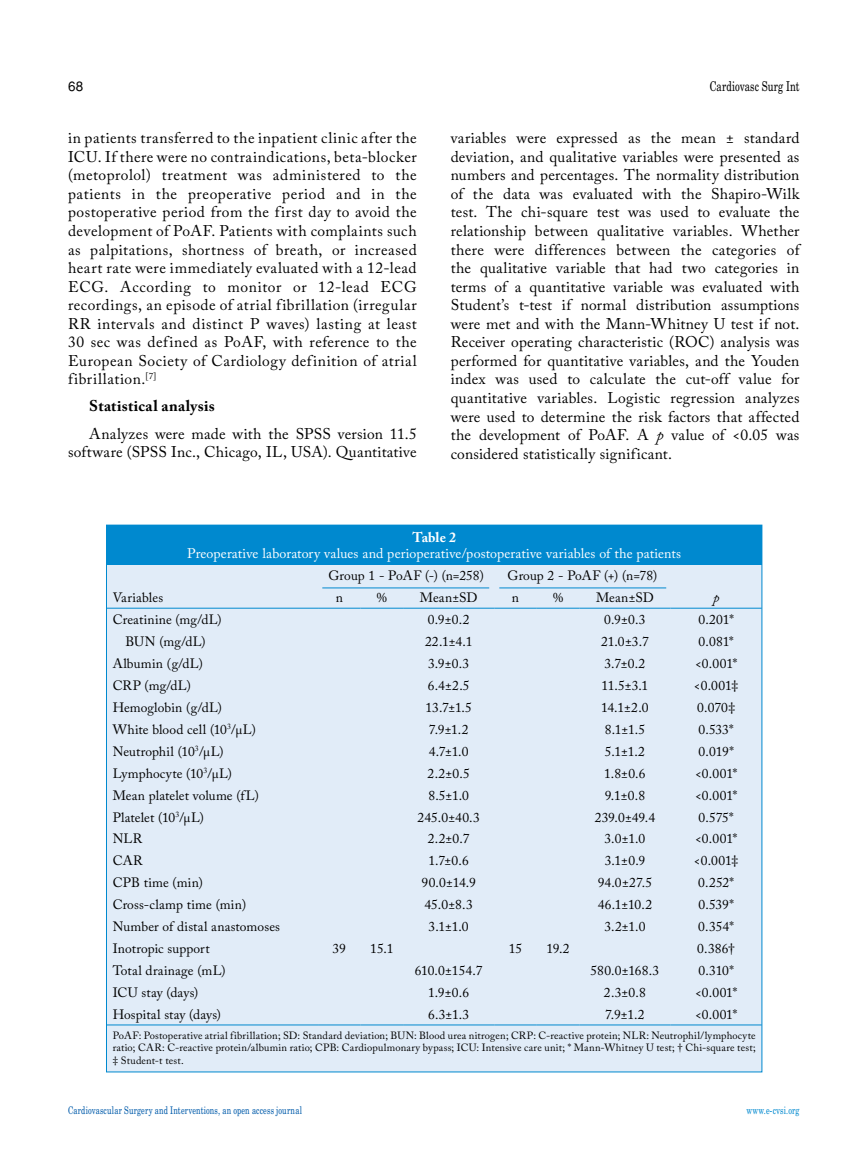
<style>
.page{position:relative;width:859px;height:1170px;background:#fff}
.page>*{position:absolute;margin:0;border:0;box-sizing:border-box;transform-origin:0 0}
.t1{font:15.45px/18.6px "Adobe Caslon Pro";letter-spacing:.02em;color:#000;text-align:justify}
.t2{font:700 15.45px "Adobe Caslon Pro";letter-spacing:.015em;color:#000}
.t3{font:13.95px "Adobe Caslon Pro";letter-spacing:.01em;color:#fff}
.t4{font:700 13.95px "Adobe Caslon Pro";color:#fff}
.t5{font:13.5px "Adobe Caslon Pro";letter-spacing:.005em;color:#000}
.t6{font:13.5px "Madison Tr";letter-spacing:.005em;color:#000}
.t7{font:13.5px "Helvetica Normal Tr";color:#000}
.t8{font:italic 13.5px "Adobe Caslon Pro";color:#000}
.t9{font:10.5px/12.6px "Adobe Caslon Pro";letter-spacing:.02em;color:#000;text-align:justify}
.t10{font:10.5px "Madison Tr";letter-spacing:.015em;color:#005baa}
.t11{font:10.5px "Madison Tr";letter-spacing:.015em;color:#0089cf}
.s1{font-style:italic}
</style>
<div class="page">
<div style="left:106px;top:525px;width:656px;height:546px;background:#e1ecf8"></div>
<div style="left:107px;top:525px;width:655px;height:39px;background:#0089cf"></div>
<hr style="left:107px;top:1024px;width:211px;height:1px;background:#0089cf">
<hr style="left:318px;top:1024px;width:43px;height:1px;background:#0089cf">
<hr style="left:361px;top:1024px;width:42px;height:1px;background:#0089cf">
<hr style="left:403px;top:1024px;width:91px;height:1px;background:#0089cf">
<hr style="left:494px;top:1024px;width:43px;height:1px;background:#0089cf">
<hr style="left:537px;top:1024px;width:42px;height:1px;background:#0089cf">
<hr style="left:579px;top:1024px;width:91px;height:1px;background:#0089cf">
<hr style="left:670px;top:1024px;width:92px;height:1px;background:#0089cf">
<hr style="left:107px;top:608px;width:211px;height:1px;background:#0089cf">
<hr style="left:318px;top:608px;width:43px;height:1px;background:#0089cf">
<hr style="left:361px;top:608px;width:42px;height:1px;background:#0089cf">
<hr style="left:403px;top:608px;width:91px;height:1px;background:#0089cf">
<hr style="left:494px;top:608px;width:43px;height:1px;background:#0089cf">
<hr style="left:537px;top:608px;width:42px;height:1px;background:#0089cf">
<hr style="left:579px;top:608px;width:91px;height:1px;background:#0089cf">
<hr style="left:670px;top:608px;width:92px;height:1px;background:#0089cf">
<hr style="left:322px;top:587px;width:167px;height:1px;background:#0089cf">
<hr style="left:499px;top:587px;width:167px;height:1px;background:#0089cf">
<p class="t7" style="left:68px;top:78px;width:17px">68</p>
<p class="t6" style="left:710px;top:78px;width:91px">Cardiovasc Surg Int</p>
<p class="t1" style="left:68px;top:129px;width:350px">in patients transferred to the inpatient clinic after the ICU. If there were no contraindications, beta-blocker (metoprolol) treatment was administered to the patients in the preoperative period and in the postoperative period from the first day to avoid the development of PoAF. Patients with complaints such as palpitations, shortness of breath, or increased heart rate were immediately evaluated with a 12-lead ECG. According to monitor or 12-lead ECG recordings, an episode of atrial fibrillation (irregular RR intervals and distinct P waves) lasting at least 30 sec was defined as PoAF, with reference to the European Society of Cardiology definition of atrial fibrillation.<sup>[7]</sup></p>
<p class="t2" style="left:89px;top:397px;width:127px">Statistical analysis</p>
<p class="t1" style="left:68px;top:424px;width:350px;text-align:right">Analyzes were made with the SPSS version 11.5 software (SPSS Inc., Chicago, IL, USA). Quantitative</p>
<p class="t1" style="left:451px;top:129px;width:350px">variables were expressed as the mean ± standard deviation, and qualitative variables were presented as numbers and percentages. The normality distribution of the data was evaluated with the Shapiro-Wilk test. The chi-square test was used to evaluate the relationship between qualitative variables. Whether there were differences between the categories of the qualitative variable that had two categories in terms of a quantitative variable was evaluated with Student’s t-test if normal distribution assumptions were met and with the Mann-Whitney U test if not.<br>Receiver operating characteristic (ROC) analysis was performed for quantitative variables, and the Youden index was used to calculate the cut-off value for quantitative variables. Logistic regression analyzes were used to determine the risk factors that affected the development of PoAF. A <span class="s1">p</span> value of &lt;0.05 was considered statistically significant.</p>
<p class="t4" style="left:412px;top:528px;width:45px">Table 2</p>
<p class="t3" style="left:187px;top:545px;width:495px">Preoperative laboratory values and perioperative/postoperative variables of the patients</p>
<p class="t5" style="left:328px;top:567px;width:157px">Group 1 - PoAF (-) (n=258)</p>
<p class="t5" style="left:508px;top:567px;width:151px">Group 2 - PoAF (+) (n=78)</p>
<p class="t5" style="left:113px;top:589px;width:52px">Variables</p>
<p class="t5" style="left:336px;top:589px;width:9px">n</p>
<p class="t5" style="left:377px;top:589px;width:12px">%</p>
<p class="t5" style="left:420px;top:589px;width:59px">Mean±SD</p>
<p class="t5" style="left:512px;top:589px;width:9px">n</p>
<p class="t5" style="left:553px;top:589px;width:12px">%</p>
<p class="t5" style="left:596px;top:589px;width:59px">Mean±SD</p>
<p class="t8" style="left:713px;top:589px;width:8px">p</p>
<p class="t5" style="left:113px;top:611px;width:111px">Creatinine (mg/dL)</p>
<p class="t5" style="left:428px;top:611px;width:43px">0.9±0.2</p>
<p class="t5" style="left:604px;top:611px;width:43px">0.9±0.3</p>
<p class="t5" style="left:698px;top:611px;width:37px">0.201*</p>
<p class="t5" style="left:125px;top:633px;width:82px">BUN (mg/dL)</p>
<p class="t5" style="left:425px;top:633px;width:49px">22.1±4.1</p>
<p class="t5" style="left:601px;top:633px;width:49px">21.0±3.7</p>
<p class="t5" style="left:698px;top:633px;width:37px">0.081*</p>
<p class="t5" style="left:113px;top:655px;width:92px">Albumin (g/dL)</p>
<p class="t5" style="left:428px;top:655px;width:43px">3.9±0.3</p>
<p class="t5" style="left:604px;top:655px;width:42px">3.7±0.2</p>
<p class="t5" style="left:695px;top:655px;width:44px">&lt;0.001*</p>
<p class="t5" style="left:113px;top:677px;width:80px">CRP (mg/dL)</p>
<p class="t5" style="left:428px;top:677px;width:43px">6.4±2.5</p>
<p class="t5" style="left:601px;top:677px;width:48px">11.5±3.1</p>
<p class="t5" style="left:694px;top:677px;width:46px">&lt;0.001‡</p>
<p class="t5" style="left:113px;top:699px;width:111px">Hemoglobin (g/dL)</p>
<p class="t5" style="left:425px;top:699px;width:48px">13.7±1.5</p>
<p class="t5" style="left:601px;top:699px;width:49px">14.1±2.0</p>
<p class="t5" style="left:697px;top:699px;width:39px">0.070‡</p>
<p class="t5" style="left:113px;top:721px;width:145px">White blood cell (10<sup>3</sup>/μL)</p>
<p class="t5" style="left:429px;top:721px;width:41px">7.9±1.2</p>
<p class="t5" style="left:605px;top:721px;width:42px">8.1±1.5</p>
<p class="t5" style="left:699px;top:721px;width:37px">0.533*</p>
<p class="t5" style="left:113px;top:743px;width:112px">Neutrophil (10<sup>3</sup>/μL)</p>
<p class="t5" style="left:429px;top:743px;width:41px">4.7±1.0</p>
<p class="t5" style="left:605px;top:743px;width:42px">5.1±1.2</p>
<p class="t5" style="left:698px;top:743px;width:37px">0.019*</p>
<p class="t5" style="left:113px;top:765px;width:121px">Lymphocyte (10<sup>3</sup>/μL)</p>
<p class="t5" style="left:428px;top:765px;width:44px">2.2±0.5</p>
<p class="t5" style="left:604px;top:765px;width:43px">1.8±0.6</p>
<p class="t5" style="left:695px;top:765px;width:44px">&lt;0.001*</p>
<p class="t5" style="left:113px;top:787px;width:148px">Mean platelet volume (fL)</p>
<p class="t5" style="left:428px;top:787px;width:42px">8.5±1.0</p>
<p class="t5" style="left:605px;top:787px;width:42px">9.1±0.8</p>
<p class="t5" style="left:695px;top:787px;width:44px">&lt;0.001*</p>
<p class="t5" style="left:113px;top:808px;width:93px">Platelet (10<sup>3</sup>/μL)</p>
<p class="t5" style="left:417px;top:808px;width:64px">245.0±40.3</p>
<p class="t5" style="left:595px;top:808px;width:62px">239.0±49.4</p>
<p class="t5" style="left:699px;top:808px;width:37px">0.575*</p>
<p class="t5" style="left:113px;top:830px;width:31px">NLR</p>
<p class="t5" style="left:428px;top:830px;width:43px">2.2±0.7</p>
<p class="t5" style="left:604px;top:830px;width:42px">3.0±1.0</p>
<p class="t5" style="left:695px;top:830px;width:44px">&lt;0.001*</p>
<p class="t5" style="left:113px;top:852px;width:31px">CAR</p>
<p class="t5" style="left:428px;top:852px;width:42px">1.7±0.6</p>
<p class="t5" style="left:605px;top:852px;width:42px">3.1±0.9</p>
<p class="t5" style="left:694px;top:852px;width:46px">&lt;0.001‡</p>
<p class="t5" style="left:113px;top:874px;width:92px">CPB time (min)</p>
<p class="t5" style="left:422px;top:874px;width:56px">90.0±14.9</p>
<p class="t5" style="left:598px;top:874px;width:56px">94.0±27.5</p>
<p class="t5" style="left:698px;top:874px;width:37px">0.252*</p>
<p class="t5" style="left:113px;top:896px;width:135px">Cross-clamp time (min)</p>
<p class="t5" style="left:425px;top:896px;width:50px">45.0±8.3</p>
<p class="t5" style="left:598px;top:896px;width:56px">46.1±10.2</p>
<p class="t5" style="left:698px;top:896px;width:37px">0.539*</p>
<p class="t5" style="left:113px;top:918px;width:169px">Number of distal anastomoses</p>
<p class="t5" style="left:429px;top:918px;width:42px">3.1±1.0</p>
<p class="t5" style="left:604px;top:918px;width:42px">3.2±1.0</p>
<p class="t5" style="left:698px;top:918px;width:37px">0.354*</p>
<p class="t5" style="left:113px;top:940px;width:98px">Inotropic support</p>
<p class="t5" style="left:333px;top:940px;width:15px">39</p>
<p class="t5" style="left:370px;top:940px;width:25px">15.1</p>
<p class="t5" style="left:509px;top:940px;width:15px">15</p>
<p class="t5" style="left:546px;top:940px;width:25px">19.2</p>
<p class="t5" style="left:697px;top:940px;width:39px">0.386†</p>
<p class="t5" style="left:113px;top:962px;width:114px">Total drainage (mL)</p>
<p class="t5" style="left:415px;top:962px;width:69px">610.0±154.7</p>
<p class="t5" style="left:591px;top:962px;width:70px">580.0±168.3</p>
<p class="t5" style="left:698px;top:962px;width:37px">0.310*</p>
<p class="t5" style="left:113px;top:984px;width:87px">ICU stay (days)</p>
<p class="t5" style="left:428px;top:984px;width:42px">1.9±0.6</p>
<p class="t5" style="left:604px;top:984px;width:44px">2.3±0.8</p>
<p class="t5" style="left:695px;top:984px;width:44px">&lt;0.001*</p>
<p class="t5" style="left:113px;top:1006px;width:110px">Hospital stay (days)</p>
<p class="t5" style="left:428px;top:1006px;width:43px">6.3±1.3</p>
<p class="t5" style="left:605px;top:1006px;width:41px">7.9±1.2</p>
<p class="t5" style="left:695px;top:1006px;width:44px">&lt;0.001*</p>
<p class="t9" style="left:113px;top:1028px;width:644px">PoAF: Postoperative atrial fibrillation; SD: Standard deviation; BUN: Blood urea nitrogen; CRP: C-reactive protein; NLR: Neutrophil/lymphocyte ratio; CAR: C-reactive protein/albumin ratio; CPB: Cardiopulmonary bypass; ICU: Intensive care unit; * Mann-Whitney U test; † Chi-square test; ‡ Student-t test.</p>
<p class="t10" style="left:68px;top:1103px;width:235px">Cardiovascular Surgery and Interventions, an open access journal</p>
<p class="t11" style="left:746px;top:1103px;width:55px">www.e-cvsi.org</p>
</div>
